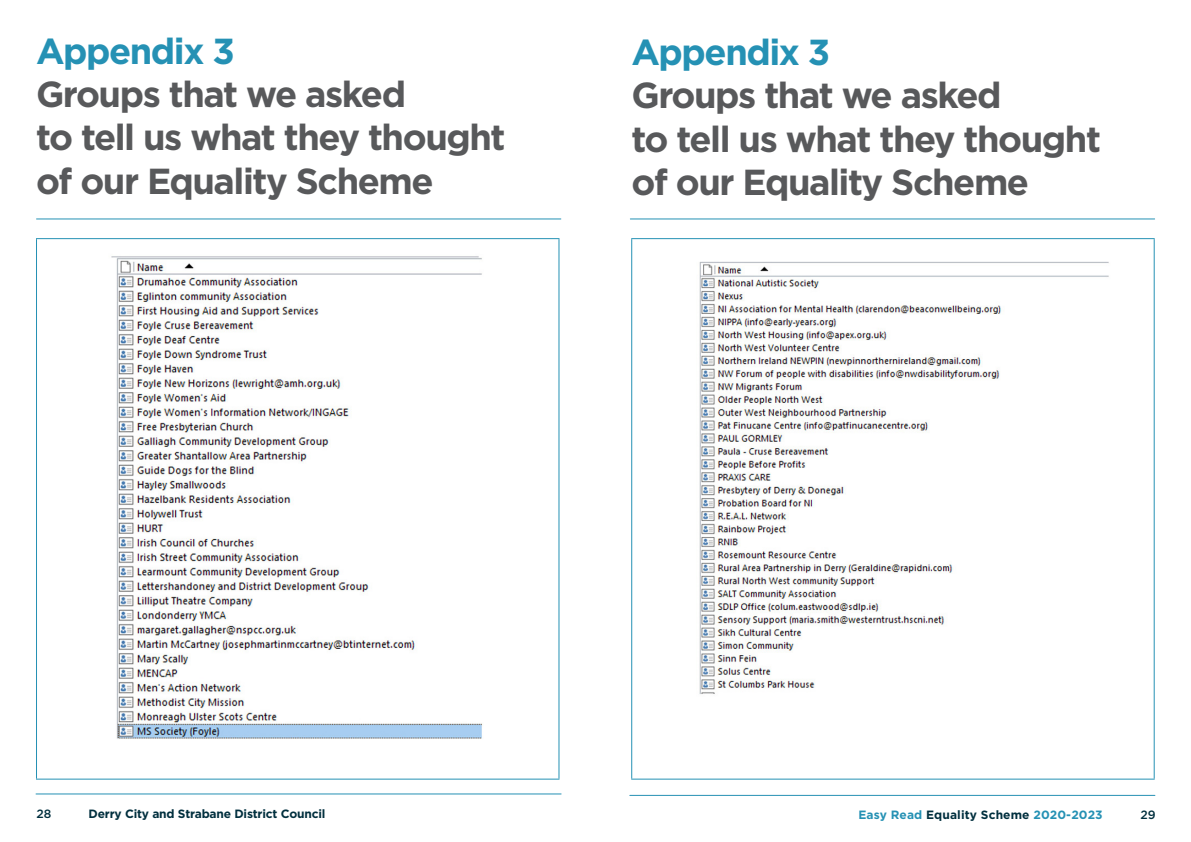
<style>
.page{position:relative;width:1191px;height:842px;background:#fff}
.page>*{position:absolute;margin:0;border:0;box-sizing:border-box;transform-origin:0 0}
.t1{font:700 36.2px/43.4px "Gotham";letter-spacing:-.04em;color:#58595b}
.t2{font:700 36.2px "Gotham";letter-spacing:-.04em;color:#2591b4}
.t3{font:700 12px "Gotham";letter-spacing:-.015em;color:#002f3e}
.t4{font:700 12px "Gotham";letter-spacing:.01em;color:#2591b4}
.t5{font:500 12px "Gotham";color:#002f3e}
.s1{color:#002f3e}
</style>
<div class="page">
<hr style="left:36px;top:793px;width:525px;height:1px;background:#2591b4">
<hr style="left:36px;top:218px;width:525px;height:1px;background:#2591b4">
<hr style="left:36px;top:238px;width:523px;height:1px;background:#2591b4">
<hr style="left:36px;top:239px;width:1px;height:540px;background:#2591b4">
<hr style="left:558px;top:239px;width:1px;height:540px;background:#2591b4">
<hr style="left:36px;top:779px;width:523px;height:1px;background:#2591b4">
<hr style="left:630px;top:795px;width:525px;height:1px;background:#2591b4">
<hr style="left:630px;top:218px;width:524px;height:1px;background:#2591b4">
<hr style="left:631px;top:238px;width:523px;height:1px;background:#2591b4">
<hr style="left:631px;top:239px;width:1px;height:540px;background:#2591b4">
<hr style="left:1153px;top:239px;width:1px;height:540px;background:#2591b4">
<hr style="left:631px;top:779px;width:523px;height:1px;background:#2591b4">
<img style="left:699px;top:261px;width:410px;height:433px">
<img style="left:111px;top:256px;width:371px;height:483px">
<p class="t2" style="left:36px;top:27px;width:200px">Appendix 3</p>
<p class="t1" style="left:36px;top:72px;width:471px">Groups that we asked<br>to tell us what they thought of our Equality Scheme</p>
<p class="t2" style="left:631px;top:28px;width:200px">Appendix 3</p>
<p class="t1" style="left:631px;top:74px;width:471px">Groups that we asked<br>to tell us what they thought of our Equality Scheme</p>
<p class="t5" style="left:36px;top:806px;width:16px">28</p>
<p class="t3" style="left:88px;top:806px;width:238px">Derry City and Strabane District Council</p>
<p class="t4" style="left:858px;top:807px;width:246px">Easy Read <span class="s1">Equality Scheme</span> 2020-2023</p>
<p class="t5" style="left:1140px;top:807px;width:17px">29</p>
</div>
